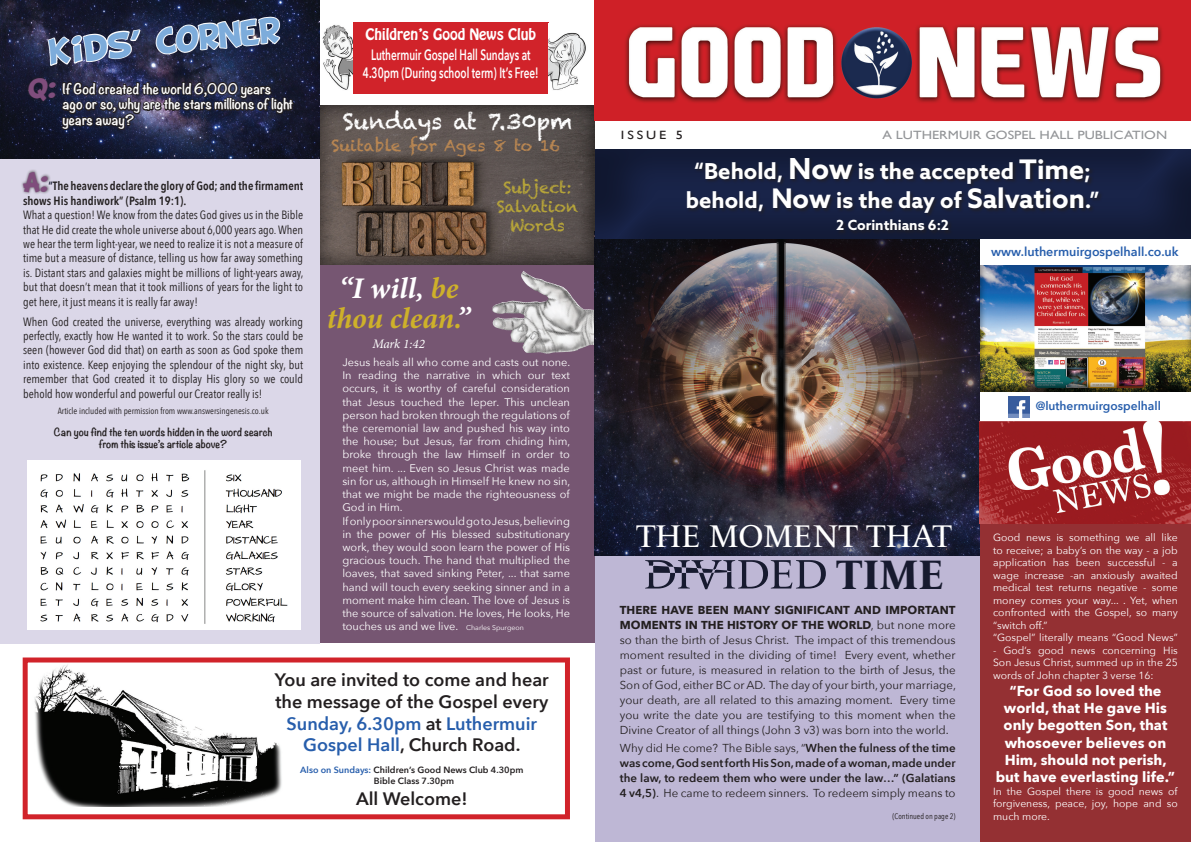
<style>
.page{position:relative;width:1191px;height:842px;background:#fff}
.page>*{position:absolute;margin:0;border:0;box-sizing:border-box;transform-origin:0 0}
.t1{font:700 42px "Le Monde Livre Std";color:#171a2f}
.t2{font:32px "Le Monde Livre Std";color:#fff}
.t3{font:italic 700 30px/30px "Minion Pro";color:#ceb12a;text-align:center}
.t4{font:28px "BD Cartoon Shout";color:#7dacdb}
.t5{font:700 22px "Azo Sans";color:#fff}
.t6{font:22px "Chalkduster";color:#fff}
.t7{font:22px "BD Cartoon Shout";color:#7f4d7c}
.t8{font:600 18px/21.6px "Avenir Next";color:#231f20;text-align:center}
.t9{font:16px "Chalkduster";color:#ba8752}
.t10{font:16px "Chalkduster";color:#b7a539}
.t11{font:16px "Chalkduster";letter-spacing:-.02em;color:#b7a539}
.t12{font:600 15px/18px "Avenir Next";color:#fff;text-align:center;scale:.67 1}
.t13{font:700 14.4px/17.3px "Avenir Next";color:#fff;text-align:center}
.t14{font:14px "Hobo Std";color:#fff}
.t15{font:700 14px "Azo Sans";color:#fff}
.t16{font:700 13px/15.6px "Noteworthy";color:#fff}
.t17{font:italic 13px "Minion Pro";letter-spacing:-.01em;color:#fff}
.t18{font:600 12.5px "Avenir Next";color:#275eac}
.t19{font:12px/14.4px "Avenir Next Condensed";color:#231f20;text-align:justify}
.t20{font:600 12px/14.4px "Avenir Next Condensed";color:#231f20}
.t21{font:12px "Gill Sans";color:#939598;scale:1.19 1}
.t22{font:600 12px "Avenir Next";color:#275eac}
.t23{font:12px "Gill Sans";letter-spacing:.2em;color:#231f20;scale:1.19 1}
.t24{font:11.5px/15px "Avenir Next";color:#231f20;text-align:justify}
.t25{font:600 11.5px/15px "Avenir Next";color:#231f20;text-align:justify}
.t26{font:11px/13.2px "Avenir Next";color:#fff;text-align:justify}
.t27{font:10.4px/12.5px "Avenir Next";color:#fff;text-align:justify}
.t28{font:700 10px "Noteworthy";color:#231f20}
.t29{font:9px "Avenir Next Condensed";color:#231f20}
.t30{font:600 9px "Avenir Next";color:#231f20}
.t31{font:8px "Avenir Next Condensed";color:#231f20}
.s1{color:#171a2f}
.s2{color:#fff}
.s3{font-size:7px}
.s4{color:#275eac}
.s5{font-size:29px}
.s6{font-size:27px}
.s7{font-weight:700}
.s8{font-weight:400}
</style>
<div class="page">
<div style="left:317px;top:104px;width:278px;height:161px;background:#231f20;opacity:.75"></div>
<div style="left:316px;top:265px;width:287px;height:378px;background:#765672"></div>
<img style="left:0;top:0;width:319px;height:159px">
<div style="left:976px;top:421px;width:215px;height:421px;background:#943033"></div>
<img style="left:492px;top:275px;width:56px;height:73px">
<div style="left:595px;top:244px;width:384px;height:598px;background:#beb7d5"></div>
<div style="left:979px;top:265px;width:212px;height:127px;background:#231f20;opacity:.75"></div>
<img style="left:595px;top:240px;width:384px;height:315px">
<img style="left:322px;top:25px;width:31px;height:65px">
<div style="left:0;top:159px;width:319px;height:484px;background:#dbd7e8"></div>
<img style="left:34px;top:664px;width:248px;height:142px">
<div style="left:23px;top:657px;width:547px;height:162px;border:5px solid #d1232a"></div>
<div style="left:26px;top:75px;width:33px;height:29px;background:#1a1b29"></div>
<div style="left:20px;top:169px;width:31px;height:26px;background:#231f20;opacity:.75"></div>
<svg style="left:47px;top:0;width:248px;height:131px;background:#31344c"></svg>
<div style="left:353px;top:23px;width:195px;height:71px;background:#d1232a"></div>
<img style="left:548px;top:32px;width:38px;height:58px">
<img style="left:595px;top:0;width:596px;height:120px">
<img style="left:1008px;top:397px;width:21px;height:20px">
<div style="left:594px;top:149px;width:597px;height:91px;background:#231f20;opacity:.4"></div>
<div style="left:686px;top:157px;width:417px;height:78px;background:#231f20;opacity:.75"></div>
<svg style="left:645px;top:560px;width:181px;height:29px"></svg>
<img style="left:979px;top:422px;width:212px;height:101px">
<img style="left:27px;top:460px;width:273px;height:170px">
<p class="t4" style="left:48px;top:39px;width:232px;rotate:-6deg">Kids’ Corner</p>
<p class="t16" style="left:62px;top:80px;width:232px">If God created the world 6,000 years ago or so, why are the stars millions of light years away?</p>
<p class="t7" style="left:28px;top:78px;width:30px">Q:</p>
<p class="t7" style="left:23px;top:171px;width:27px">A:</p>
<p class="t20" style="left:23px;top:179px;width:281px;text-indent:25px"><span class="s1">“</span>The heavens declare the glory of God; and the firmament shows His handiwork” (Psalm 19:1).</p>
<p class="t19" style="left:23px;top:207px;width:282px">What a question! We know from the dates God gives us in the Bible that He did create the whole universe about 6,000 years ago. When we hear the term light-year, we need to realize it is not a measure of time but a measure of distance, telling us how far away something is. Distant stars and galaxies might be millions of light-years away, but that doesn’t mean that it took millions of years for the light to get here, it just means it is really far away!</p>
<p class="t19" style="left:23px;top:314px;width:282px">When God created the universe, everything was already working perfectly, exactly how He wanted it to work. So the stars could be seen (however God did that) on earth as soon as God spoke them into existence. Keep enjoying the splendour of the night sky, but remember that God created it to display His glory so we could behold how wonderful and powerful our Creator really is!</p>
<p class="t29" style="left:58px;top:403px;width:212px">Article included with permission from www.answersingenesis.co.uk</p>
<p class="t28" style="left:54px;top:423px;width:220px">Can you find the ten words hidden in the word search</p>
<p class="t28" style="left:99px;top:435px;width:130px">from this issue’s article above?</p>
<p class="t14" style="left:365px;top:25px;width:172px">Children’s Good News Club</p>
<p class="t12" style="left:363px;top:45px;width:264px">Luthermuir Gospel Hall Sundays at<br>4.30pm (During school term) It’s Free!</p>
<p class="t6" style="left:343px;top:109px;width:231px">Sundays at 7.30pm</p>
<p class="t10" style="left:503px;top:178px;width:70px">Subject:</p>
<p class="t11" style="left:497px;top:197px;width:83px">Salvation</p>
<p class="t10" style="left:510px;top:216px;width:56px">Words</p>
<p class="t9" style="left:331px;top:136px;width:230px">Suitable for Ages 8 to 16</p>
<p class="t3" style="left:327px;top:272px;width:145px"><span class="s2">“I will,</span> be thou clean.<span class="s2">”</span></p>
<p class="t17" style="left:372px;top:334px;width:54px">Mark 1:42</p>
<p class="t26" style="left:342px;top:355px;width:229px">Jesus heals all who come and casts out none.<br>In reading the narrative in which our text occurs, it is worthy of careful consideration that Jesus touched the leper. This unclean person had broken through the regulations of the ceremonial law and pushed his way into the house; but Jesus, far from chiding him, broke through the law Himself in order to meet him. ... Even so Jesus Christ was made sin for us, although in Himself He knew no sin, that we might be made the righteousness of God in Him.</p>
<p class="t26" style="left:342px;top:514px;width:229px">If only poor sinners would go to Jesus, believing in the power of His blessed substitutionary work, they would soon learn the power of His gracious touch. The hand that multiplied the loaves, that saved sinking Peter, ... that same hand will touch every seeking sinner and in a moment make him clean. The love of Jesus is the source of salvation. He loves, He looks, He touches us and we live. <span class="s3">Charles Spurgeon</span></p>
<p class="t8" style="left:275px;top:669px;width:275px">You are invited to come and hear the message of the Gospel every<br><span class="s4">Sunday, 6.30pm</span> at <span class="s4">Luthermuir<br>Gospel Hall</span>, Church Road.</p>
<p class="t30" style="left:300px;top:762px;width:225px"><span class="s4">Also on Sundays:</span> Children’s Good News Club 4.30pm</p>
<p class="t30" style="left:374px;top:773px;width:82px">Bible Class 7.30pm</p>
<p class="t8" style="left:356px;top:788px;width:113px">All Welcome!</p>
<p class="t23" style="left:621px;top:128px;width:54px">ISSUE 5</p>
<p class="t21" style="left:882px;top:128px;width:241px">A LUTHERMUIR GOSPEL HALL PUBLICATION</p>
<p class="t5" style="left:694px;top:156px;width:398px">“Behold, <span class="s5">Now</span> is the accepted <span class="s6">Time</span>;</p>
<p class="t5" style="left:686px;top:185px;width:415px">behold, <span class="s6">Now</span> is the day of <span class="s6">Salvation</span>.”</p>
<p class="t15" style="left:836px;top:216px;width:114px">2 Corinthians 6:2</p>
<p class="t18" style="left:991px;top:241px;width:189px">www.luthermuirgospelhall.co.uk</p>
<p class="t22" style="left:1035px;top:396px;width:127px">@luthermuirgospelhall</p>
<p class="t2" style="left:636px;top:517px;width:317px">THE MOMENT THAT</p>
<p class="t1" style="left:836px;top:550px;width:110px">TIME</p>
<p class="t24" style="left:620px;top:602px;width:338px"><span class="s7">THERE HAVE BEEN MANY SIGNIFICANT AND IMPORTANT MOMENTS IN THE HISTORY OF THE WORLD</span>, but none more so than the birth of Jesus Christ. The impact of this tremendous moment resulted in the dividing of time! Every event, whether past or future, is measured in relation to the birth of Jesus, the Son of God, either BC or AD. The day of your birth, your marriage, your death, are all related to this amazing moment. Every time you write the date you are testifying to this moment when the Divine Creator of all things (John 3 v3) was born into the world.</p>
<p class="t25" style="left:620px;top:740px;width:337px"><span class="s8">Why did He come? The Bible says, “</span>When the fulness of the time was come, God sent forth His Son, made of a woman, made under the law, to redeem them who were under the law…” (Galatians 4 v4,5)<span class="s8">. He came to redeem sinners. To redeem simply means to</span></p>
<p class="t31" style="left:892px;top:809px;width:64px">(Continued on page 2)</p>
<p class="t27" style="left:993px;top:531px;width:186px">Good news is something we all like to receive; a baby’s on the way - a job application has been successful - a wage increase -an anxiously awaited medical test returns negative - some money comes your way... . Yet, when confronted with the Gospel, so many “switch off.”</p>
<p class="t27" style="left:993px;top:631px;width:186px">“Gospel” literally means “Good News”</p>
<p class="t27" style="left:993px;top:643px;width:186px">- God’s good news concerning His Son Jesus Christ, summed up in the 25 words of John chapter 3 verse 16:</p>
<p class="t13" style="left:995px;top:682px;width:181px">“For God so loved the world, that He gave His only begotten Son, that whosoever believes on<br>Him, should not perish, but have everlasting life.”</p>
<p class="t27" style="left:993px;top:784px;width:186px">In the Gospel there is good news of forgiveness, peace, joy, hope and so much more.</p>
</div>
